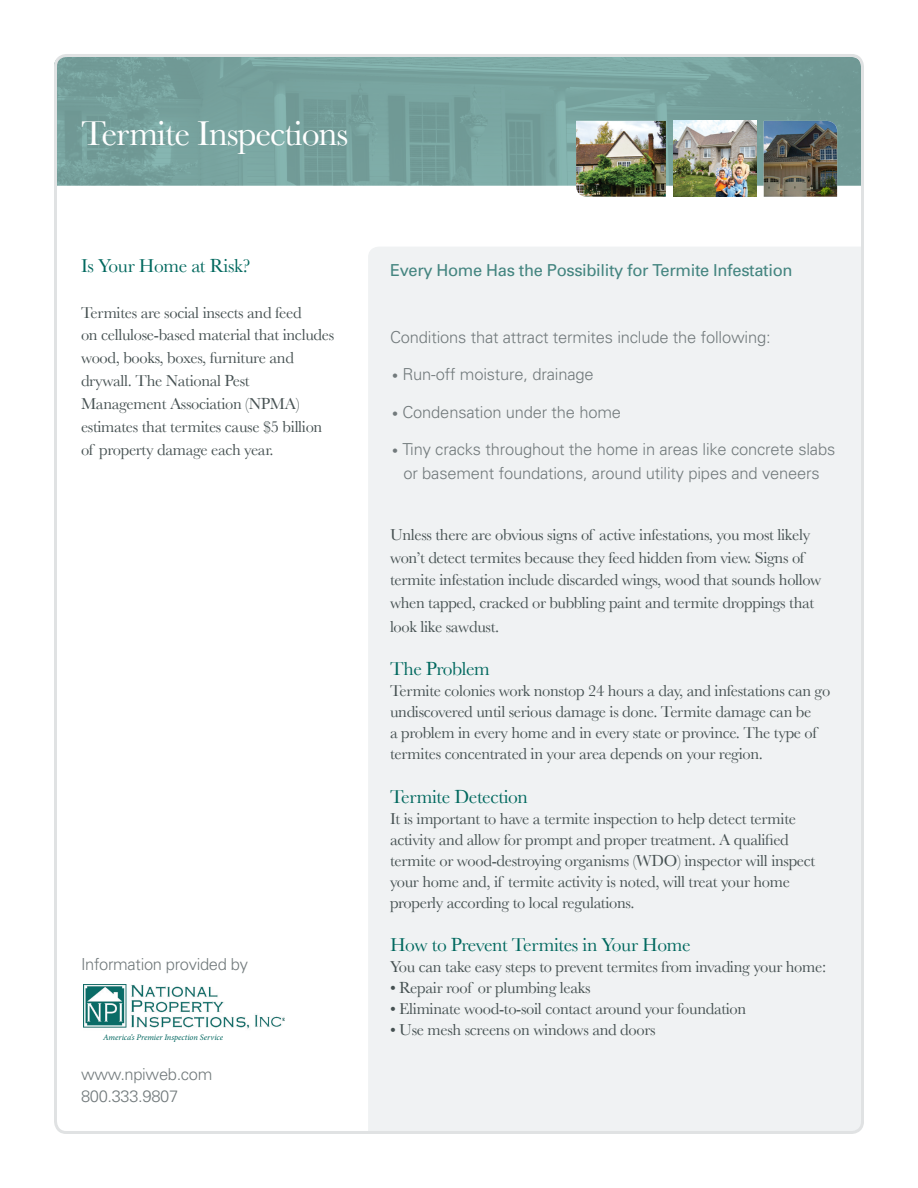
<style>
.page{position:relative;width:918px;height:1188px;background:#fff}
.page>*{position:absolute;margin:0;border:0;box-sizing:border-box;transform-origin:0 0}
.t1{font:36px "Baskerville";letter-spacing:-.03em;color:#fff}
.t2{font:19.5px "Baskerville";letter-spacing:-.02em;color:#00685e}
.t3{font:16.5px/21px "Baskerville";letter-spacing:-.02em;color:#455051}
.t4{font:300 16.5px/24px "Univers";letter-spacing:-.01em;color:#727a7c;text-align:center}
.t5{font:16.5px "Univers";letter-spacing:-.02em;color:#448580}
.t6{font:italic 8.4px "Minion Pro";letter-spacing:-.005em;color:#00665f}
.s1{font-size:12px}
</style>
<div class="page">
<div style="left:368px;top:247px;width:492px;height:883px;background:#f0f2f3"></div>
<svg style="left:58px;top:58px;width:802px;height:128px;fill:#76a19d"></svg>
<img style="left:576px;top:121px;width:90px;height:76px">
<img style="left:673px;top:121px;width:84px;height:76px">
<img style="left:764px;top:121px;width:73px;height:76px">
<img style="left:84px;top:984px;width:200px;height:45px">
<p class="t1" style="left:81px;top:112px;width:269px">Termite Inspections</p>
<p class="t2" style="left:81px;top:254px;width:171px">Is Your Home at Risk?</p>
<p class="t3" style="left:81px;top:301px;width:255px;line-height:22.8px">Termites are social insects and feed<br>on cellulose-based material that includes wood, books, boxes, furniture and drywall. The National Pest Management Association (NPMA) estimates that termites cause $5 billion of property damage each year.</p>
<p class="t4" style="left:81px;top:952px;width:168px">Information provided by</p>
<p class="t6" style="left:103px;top:1031px;width:121px">America’s Premier Inspection Service</p>
<p class="t4" style="left:81px;top:1061px;width:133px">www.npiweb.com</p>
<p class="t4" style="left:81px;top:1084px;width:99px">800.333.9807</p>
<p class="t5" style="left:390px;top:260px;width:404px">Every Home Has the Possibility for Termite Infestation</p>
<p class="t4" style="left:390px;top:325px;width:382px">Conditions that attract termites include the following:</p>
<p class="t4" style="left:392px;top:362px;width:203px"><span class="s1">•</span> Run-off moisture, drainage</p>
<p class="t4" style="left:392px;top:400px;width:230px"><span class="s1">•</span> Condensation under the home</p>
<p class="t4" style="left:392px;top:437px;width:445px"><span class="s1">•</span> Tiny cracks throughout the home in areas like concrete slabs or basement foundations, around utility pipes and veneers</p>
<p class="t3" style="left:390px;top:523px;width:433px;line-height:23.1px">Unless there are obvious signs of active infestations, you most likely won’t detect termites because they feed hidden from view. Signs of termite infestation include discarded wings, wood that sounds hollow when tapped, cracked or bubbling paint and termite droppings that look like sawdust.</p>
<p class="t2" style="left:390px;top:658px;width:101px">The Problem</p>
<p class="t3" style="left:390px;top:680px;width:442px">Termite colonies work nonstop 24 hours a day, and infestations can go undiscovered until serious damage is done. Termite damage can be<br>a problem in every home and in every state or province. The type of termites concentrated in your area depends on your region.</p>
<p class="t2" style="left:390px;top:785px;width:139px">Termite Detection</p>
<p class="t3" style="left:390px;top:808px;width:427px">It is important to have a termite inspection to help detect termite activity and allow for prompt and proper treatment. A qualified termite or wood-destroying organisms (WDO) inspector will inspect your home and, if termite activity is noted, will treat your home properly according to local regulations.</p>
<p class="t2" style="left:390px;top:933px;width:302px">How to Prevent Termites in Your Home</p>
<p class="t3" style="left:390px;top:956px;width:438px">You can take easy steps to prevent termites from invading your home:</p>
<p class="t3" style="left:390px;top:977px;width:202px">• Repair roof or plumbing leaks</p>
<p class="t3" style="left:390px;top:998px;width:358px">• Eliminate wood-to-soil contact around your foundation</p>
<p class="t3" style="left:390px;top:1019px;width:267px">• Use mesh screens on windows and doors</p>
</div>
